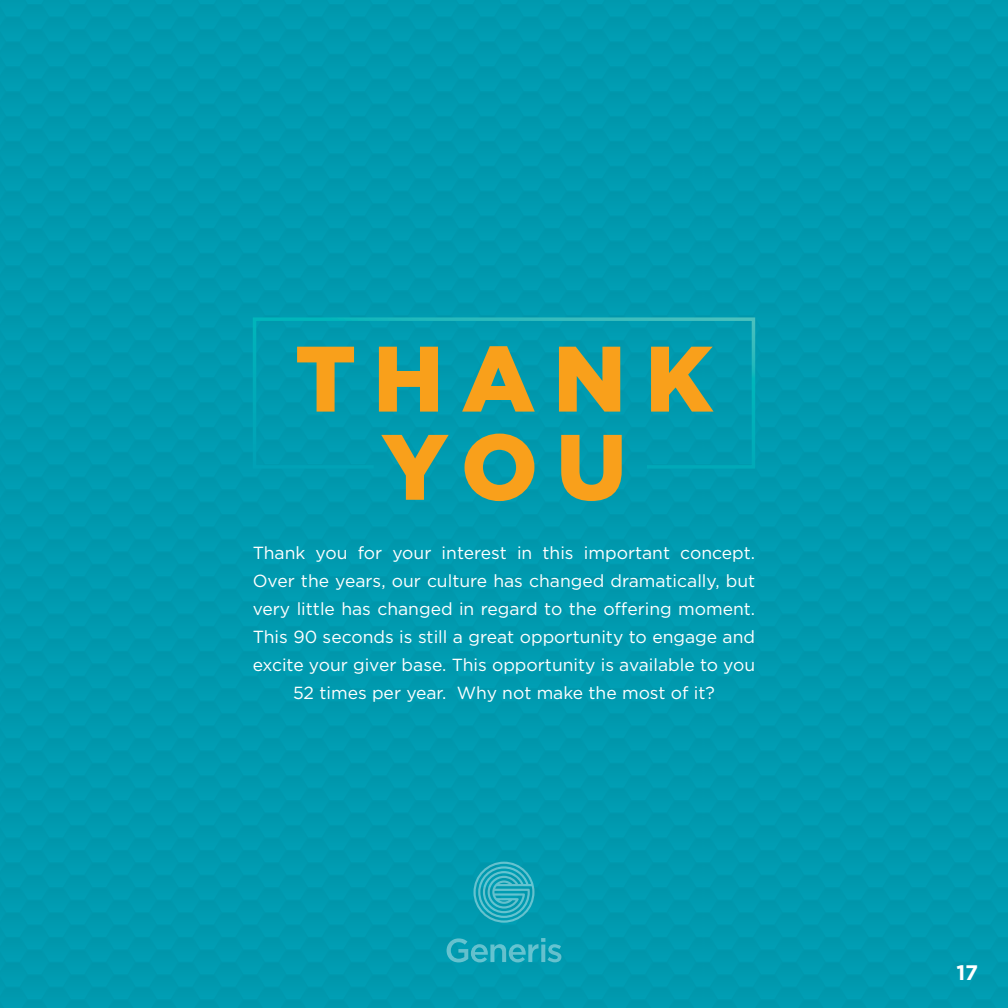
<style>
.page{position:relative;width:1008px;height:1008px;background:#009ab0}
.page>*{position:absolute;margin:0;border:0;box-sizing:border-box;transform-origin:0 0}
.t1{font:900 92.75px/88.2px "Gotham";letter-spacing:.195em;color:#f9a01b;text-align:center}
.t2{font:700 21px "Gotham";color:#fff}
.t3{font:17.5px/28px "Gotham";color:#fff;text-align:center}
</style>
<div class="page">
<svg style="left:473px;top:862px;width:62px;height:61px"></svg>
<svg style="left:447px;top:938px;width:114px;height:24px"></svg>
<div style="left:251px;top:316px;width:506px;height:154px;background:#009ab0"></div>
<h1 class="t1" style="left:295px;top:334px;width:420px">THANK<br>YOU</h1>
<p class="t3" style="left:253px;top:539px;width:504px">Thank you for your interest in this important concept.<br>Over the years, our culture has changed dramatically, but very little has changed in regard to the offering moment.<br>This 90 seconds is still a great opportunity to engage and excite your giver base. This opportunity is available to you 52 times per year. Why not make the most of it?</p>
<p class="t2" style="left:956px;top:958px;width:23px">17</p>
</div>
